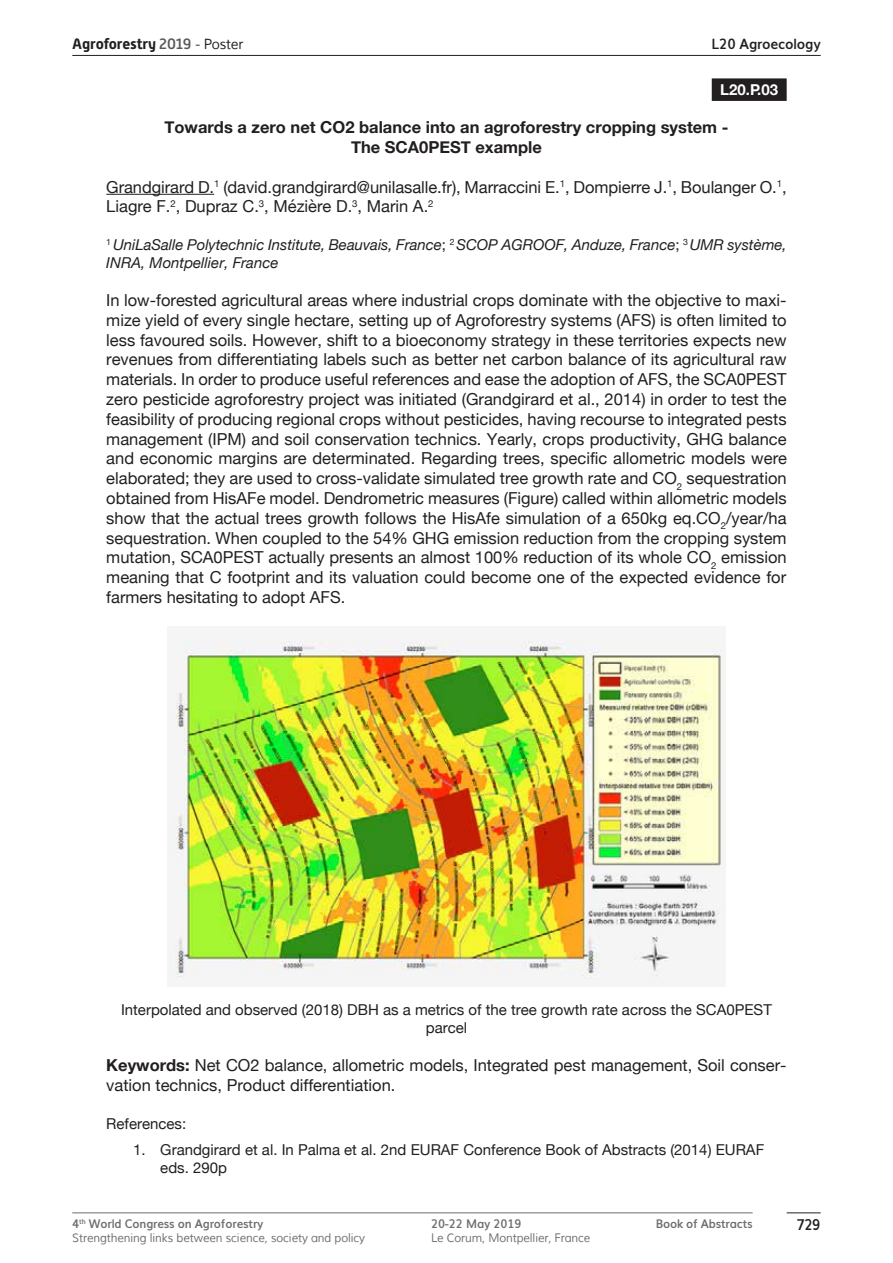
<style>
.page{position:relative;width:893px;height:1263px;background:#fff}
.page>*{position:absolute;margin:0;border:0;box-sizing:border-box;transform-origin:0 0}
.t1{font:16.5px/19.8px "Helvetica Neue";color:#231f20}
.t2{font:700 16.5px/19.8px "Helvetica Neue";color:#231f20;text-align:center}
.t3{font:15px/18px "Helvetica Neue";color:#231f20;text-align:center}
.t4{font:italic 15px/18px "Helvetica Neue";color:#231f20}
.t5{font:700 15px "Alwyn New";letter-spacing:-.01em;color:#231f20}
.t6{font:700 15px "Helvetica Neue";color:#fff}
.t7{font:700 15px "Muli";color:#231f20;scale:.9 1}
.t8{font:700 14.25px "Muli";letter-spacing:-.01em;color:#231f20;scale:.95 1}
.t9{font:12px/13.5px "Muli";letter-spacing:-.01em;color:#6d6e71;scale:.95 1}
.t10{font:700 12px "Muli";letter-spacing:-.01em;color:#6d6e71;scale:.95 1}
.s1{font-weight:500;color:#58595b}
.s2{font-family:"Muli";font-weight:400;font-size:14.25px}
.s3{font-style:normal}
.s4{font-weight:700}
</style>
<div class="page">
<hr style="left:72px;top:1212px;width:681px;height:1px;background:#6d6e71">
<hr style="left:787px;top:1212px;width:34px;height:1px;background:#231f20">
<hr style="left:72px;top:55px;width:749px;height:1px;background:#231f20">
<div style="left:712px;top:78px;width:75px;height:23px;background:#231f20"></div>
<hr style="left:106px;top:194px;width:108px;height:1px;background:#231f20">
<img style="left:168px;top:640px;width:554px;height:339px">
<p class="t5" style="left:72px;top:35px;width:173px">Agroforestry <span class="s1">2019</span> <span class="s2">- Poster</span></p>
<p class="t8" style="left:711px;top:32px;width:116px">L20 Agroecology</p>
<p class="t6" style="left:720px;top:81px;width:59px">L20.P.03</p>
<p class="t2" style="left:164px;top:117px;width:566px">Towards a zero net CO2 balance into an agroforestry cropping system -<br>The SCA0PEST example</p>
<p class="t1" style="left:106px;top:177px;width:682px">Grandgirard D.<sup>1</sup> (david.grandgirard@unilasalle.fr), Marraccini E.<sup>1</sup>, Dompierre J.<sup>1</sup>, Boulanger O.<sup>1</sup>,<br>Liagre F.<sup>2</sup>, Dupraz C.<sup>3</sup>, Mézière D.<sup>3</sup>, Marin A.<sup>2</sup></p>
<p class="t4" style="left:106px;top:236px;width:682px"><sup>1</sup> UniLaSalle Polytechnic Institute, Beauvais, France<span class="s3">;</span> <sup>2</sup> SCOP AGROOF, Anduze, France<span class="s3">;</span> <sup>3</sup> UMR système,<br>INRA, Montpellier, France</p>
<p class="t1" style="left:106px;top:290px;width:682px;text-align:justify">In low-forested agricultural areas where industrial crops dominate with the objective to maxi&shy;mize yield of every single hectare, setting up of Agroforestry systems (AFS) is often limited to less favoured soils. However, shift to a bioeconomy strategy in these territories expects new revenues from differentiating labels such as better net carbon balance of its agricultural raw materials. In order to produce useful references and ease the adoption of AFS, the SCA0PEST zero pesticide agroforestry project was initiated (Grandgirard et al., 2014) in order to test the feasibility of producing regional crops without pesticides, having recourse to integrated pests management (IPM) and soil conservation technics. Yearly, crops productivity, GHG balance and economic margins are determinated. Regarding trees, specific allometric models were elaborated; they are used to cross-validate simulated tree growth rate and CO<sub>2</sub> sequestration obtained from HisAFe model. Dendrometric measures (Figure) called within allometric models show that the actual trees growth follows the HisAfe simulation of a 650kg eq.CO<sub>2</sub>/year/ha sequestration. When coupled to the 54% GHG emission reduction from the cropping system mutation, SCA0PEST actually presents an almost 100% reduction of its whole CO<sub>2</sub> emission meaning that C footprint and its valuation could become one of the expected evidence for farmers hesitating to adopt AFS.</p>
<p class="t3" style="left:121px;top:1001px;width:652px">Interpolated and observed (2018) DBH as a metrics of the tree growth rate across the SCA0PEST parcel</p>
<p class="t1" style="left:106px;top:1055px;width:682px"><span class="s4">Keywords:</span> Net CO2 balance, allometric models, Integrated pest management, Soil conser&shy;vation technics, Product differentiation.</p>
<p class="t3" style="left:106px;top:1114px;width:81px">References:</p>
<p class="t3" style="left:160px;top:1140px;width:605px;text-align:left;text-indent:-27px">1. Grandgirard et al. In Palma et al. 2nd EURAF Conference Book of Abstracts (2014) EURAF eds. 290p</p>
<p class="t9" style="left:72px;top:1218px;width:310px"><span class="s4">4</span><sup>th</sup> <span class="s4">World Congress on Agroforestry<br></span>Strengthening links between science, society and policy</p>
<p class="t10" style="left:431px;top:1214px;width:97px">20-22 May 2019</p>
<p class="t9" style="left:431px;top:1231px;width:169px">Le Corum, Montpellier, France</p>
<p class="t10" style="left:656px;top:1214px;width:104px">Book of Abstracts</p>
<p class="t7" style="left:796px;top:1212px;width:29px">729</p>
</div>
